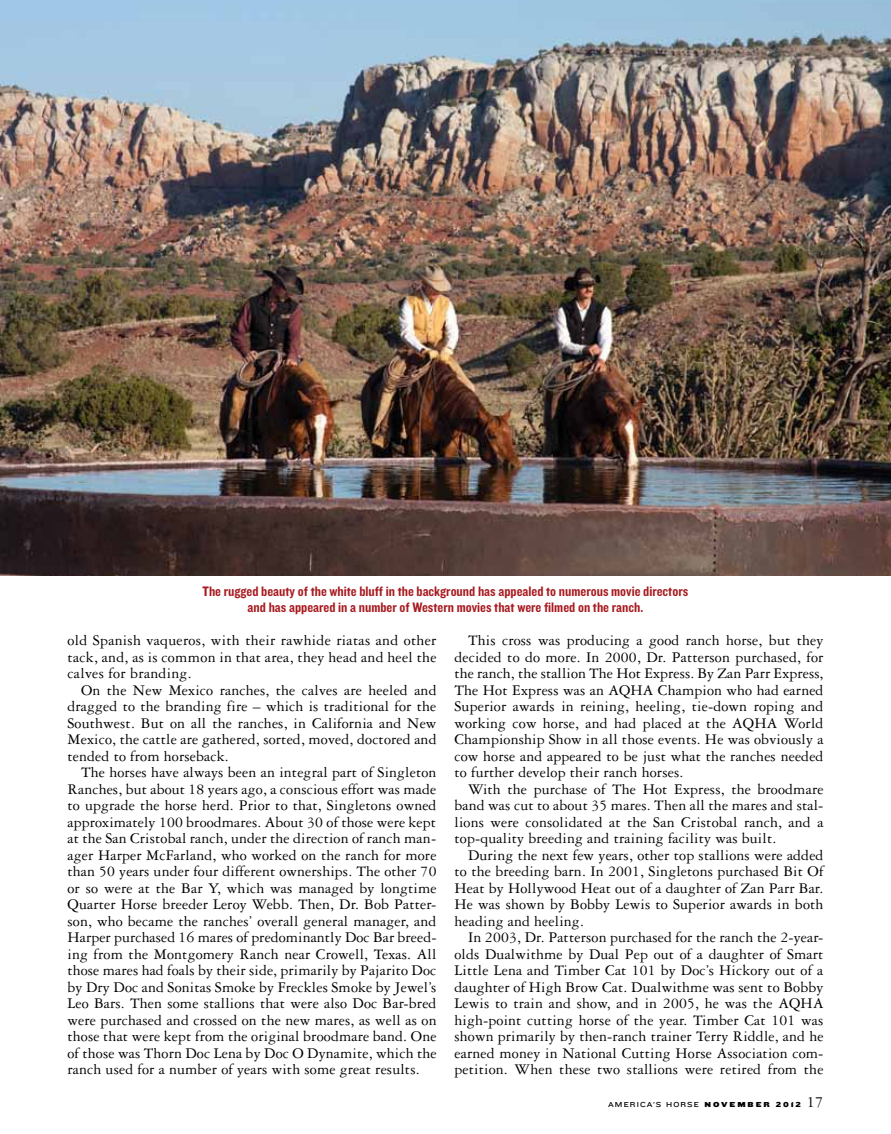
<style>
.page{position:relative;width:891px;height:1134px;background:#fff}
.page>*{position:absolute;margin:0;border:0;box-sizing:border-box;transform-origin:0 0}
.t1{font:15.75px/16.5px "Garamond Three";letter-spacing:.01em;color:#000;text-align:justify}
.t2{font:14.25px/16.5px "Knockout HTF50 Welterweight";color:#a71a1f;text-align:center}
.t3{font:7.5px "Knockout HTF33 Junior Heviwt";letter-spacing:.15em;color:#000}
.s1{font-family:"Knockout HTF73 Full Heviweight"}
.s2{font-family:"Garamond Three";font-size:16.5px}
</style>
<div class="page">
<img style="left:0;top:0;width:891px;height:576px">
<p class="t2" style="left:203px;top:583px;width:487px">The rugged beauty of the white bluff in the background has appealed to numerous movie directors and has appeared in a number of Western movies that were filmed on the ranch.</p>
<p class="t1" style="left:68px;top:632px;width:371px">old Spanish vaqueros, with their rawhide riatas and other tack, and, as is common in that area, they head and heel the calves for branding.</p>
<p class="t1" style="left:68px;top:682px;width:371px;text-indent:13px">On the New Mexico ranches, the calves are heeled and dragged to the branding fire – which is traditional for the Southwest. But on all the ranches, in California and New Mexico, the cattle are gathered, sorted, moved, doctored and tended to from horseback.</p>
<p class="t1" style="left:68px;top:764px;width:371px;text-indent:13px">The horses have always been an integral part of Singleton Ranches, but about 18 years ago, a conscious effort was made to upgrade the horse herd. Prior to that, Singletons owned approximately 100 broodmares. About 30 of those were kept at the San Cristobal ranch, under the direction of ranch man&shy;ager Harper McFarland, who worked on the ranch for more than 50 years under four different ownerships. The other 70 or so were at the Bar Y, which was managed by longtime Quarter Horse breeder Leroy Webb. Then, Dr. Bob Patter&shy;son, who became the ranches’ overall general manager, and Harper purchased 16 mares of predominantly Doc Bar breed&shy;ing from the Montgomery Ranch near Crowell, Texas. All those mares had foals by their side, primarily by Pajarito Doc by Dry Doc and Sonitas Smoke by Freckles Smoke by Jewel’s Leo Bars. Then some stallions that were also Doc Bar-bred were purchased and crossed on the new mares, as well as on those that were kept from the original broodmare band. One of those was Thorn Doc Lena by Doc O Dynamite, which the ranch used for a number of years with some great results.</p>
<p class="t1" style="left:455px;top:632px;width:371px;text-indent:13px">This cross was producing a good ranch horse, but they decided to do more. In 2000, Dr. Patterson purchased, for the ranch, the stallion The Hot Express. By Zan Parr Express, The Hot Express was an AQHA Champion who had earned Superior awards in reining, heeling, tie-down roping and working cow horse, and had placed at the AQHA World Championship Show in all those events. He was obviously a cow horse and appeared to be just what the ranches needed to further develop their ranch horses.</p>
<p class="t1" style="left:455px;top:781px;width:371px;text-indent:13px">With the purchase of The Hot Express, the broodmare band was cut to about 35 mares. Then all the mares and stal&shy;lions were consolidated at the San Cristobal ranch, and a top-quality breeding and training facility was built.</p>
<p class="t1" style="left:455px;top:847px;width:371px;text-indent:13px">During the next few years, other top stallions were added to the breeding barn. In 2001, Singletons purchased Bit Of Heat by Hollywood Heat out of a daughter of Zan Parr Bar.<br>He was shown by Bobby Lewis to Superior awards in both heading and heeling.</p>
<p class="t1" style="left:455px;top:929px;width:371px;text-indent:13px">In 2003, Dr. Patterson purchased for the ranch the 2-year&shy;olds Dualwithme by Dual Pep out of a daughter of Smart Little Lena and Timber Cat 101 by Doc’s Hickory out of a daughter of High Brow Cat. Dualwithme was sent to Bobby Lewis to train and show, and in 2005, he was the AQHA high-point cutting horse of the year. Timber Cat 101 was shown primarily by then-ranch trainer Terry Riddle, and he earned money in National Cutting Horse Association com&shy;petition. When these two stallions were retired from the</p>
<p class="t3" style="left:608px;top:1100px;width:217px">AMERICA’S HORSE <span class="s1">NOVEMBER 2012</span> <span class="s2">17</span></p>
</div>
